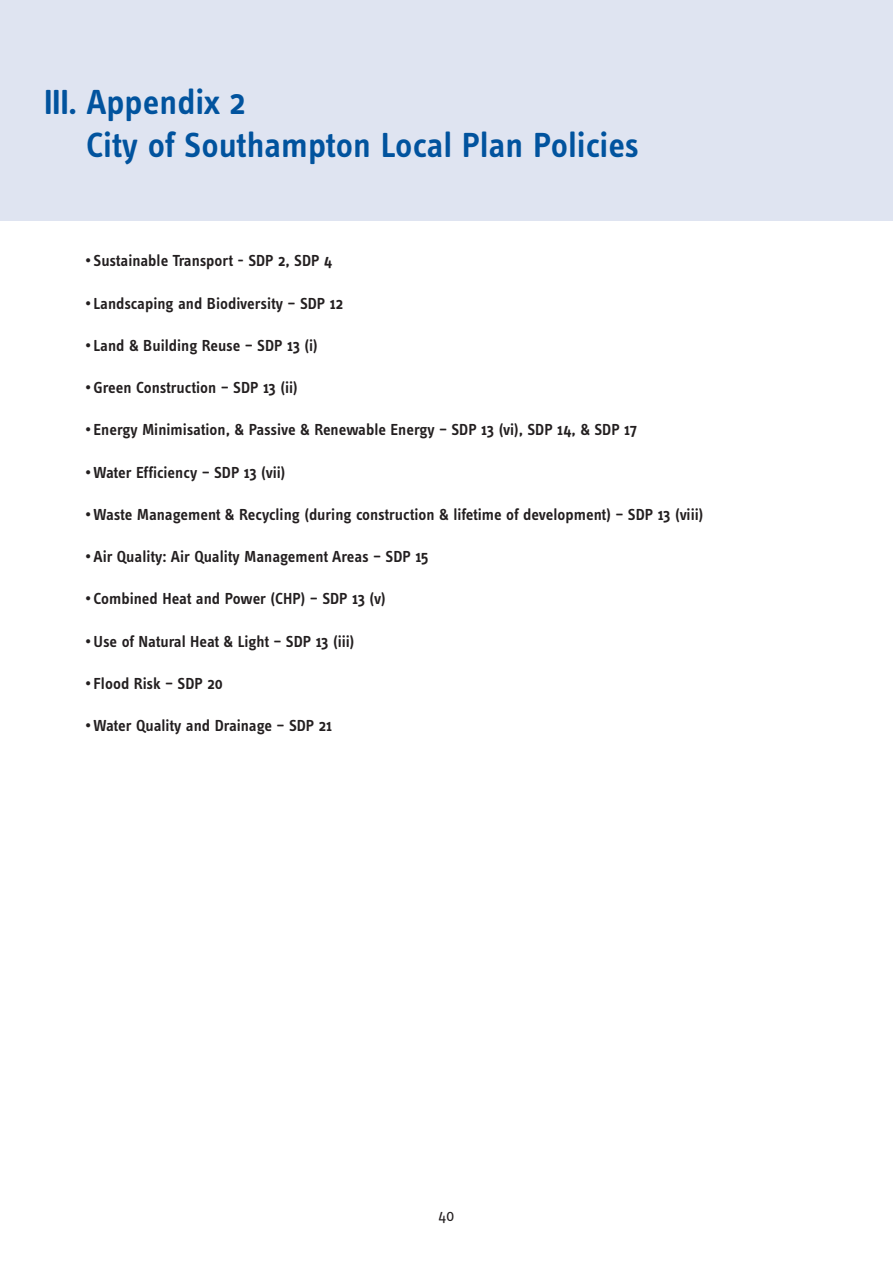
<style>
.page{position:relative;width:893px;height:1263px;background:#fff}
.page>*{position:absolute;margin:0;border:0;box-sizing:border-box;transform-origin:0 0}
.t1{font:600 36px/43.2px "Info Text";color:#01539e}
.t2{font:600 16.5px "Info Text";color:#231f20}
.t3{font:16.5px "Info Text";color:#231f20}
.s1{font-weight:400}
</style>
<div class="page">
<div style="left:0;top:0;width:893px;height:221px;background:#dfe4f1"></div>
<h1 class="t1" style="left:86px;top:84px;width:554px;text-indent:-43px">III. Appendix 2<br>City of Southampton Local Plan Policies</h1>
<p class="t2" style="left:85px;top:255px;width:249px"><span class="s1">•</span> Sustainable Transport - SDP 2, SDP 4</p>
<p class="t2" style="left:85px;top:297px;width:260px"><span class="s1">•</span> Landscaping and Biodiversity – SDP 12</p>
<p class="t2" style="left:85px;top:340px;width:234px"><span class="s1">•</span> Land &amp; Building Reuse – SDP 13 (i)</p>
<p class="t2" style="left:85px;top:382px;width:214px"><span class="s1">•</span>Green Construction – SDP 13 (ii)</p>
<p class="t2" style="left:85px;top:424px;width:553px"><span class="s1">•</span> Energy Minimisation, &amp; Passive &amp; Renewable Energy – SDP 13 (vi), SDP 14, &amp; SDP 17</p>
<p class="t2" style="left:85px;top:466px;width:202px"><span class="s1">•</span>Water Efficiency – SDP 13 (vii)</p>
<p class="t2" style="left:85px;top:509px;width:620px"><span class="s1">•</span>Waste Management &amp; Recycling (during construction &amp; lifetime of development) – SDP 13 (viii)</p>
<p class="t2" style="left:85px;top:551px;width:345px"><span class="s1">•</span>Air Quality: Air Quality Management Areas – SDP 15</p>
<p class="t2" style="left:85px;top:593px;width:302px"><span class="s1">•</span> Combined Heat and Power (CHP) – SDP 13 (v)</p>
<p class="t2" style="left:85px;top:636px;width:271px"><span class="s1">•</span>Use of Natural Heat &amp; Light – SDP 13 (iii)</p>
<p class="t2" style="left:85px;top:678px;width:139px"><span class="s1">•</span> Flood Risk – SDP 20</p>
<p class="t2" style="left:85px;top:720px;width:249px"><span class="s1">•</span>Water Quality and Drainage – SDP 21</p>
<p class="t3" style="left:438px;top:1210px;width:18px">40</p>
</div>
